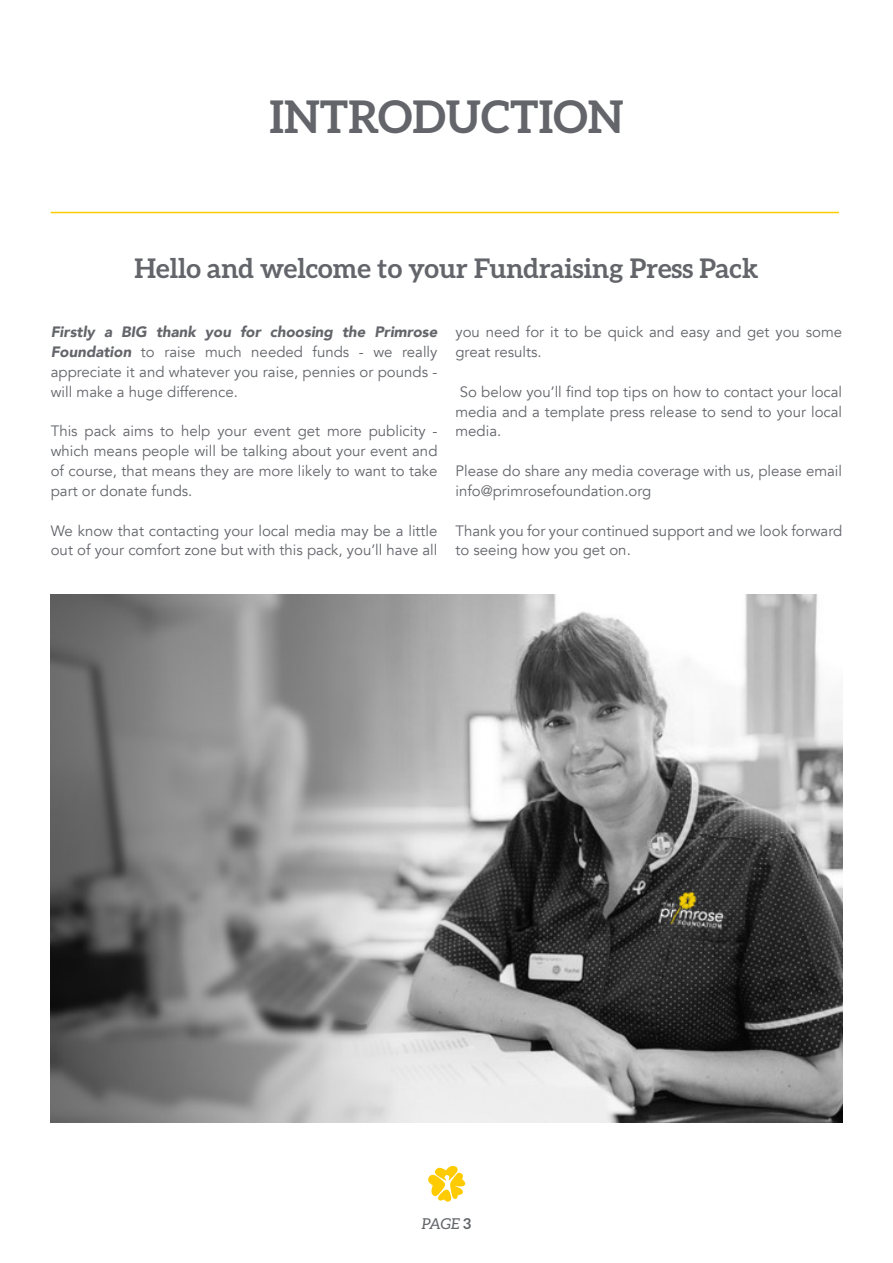
<style>
.page{position:relative;width:893px;height:1263px;background:#fff}
.page>*{position:absolute;margin:0;border:0;box-sizing:border-box;transform-origin:0 0}
.t1{font:700 45px "Aleo";color:#63656a}
.t2{font:700 27px "Aleo";color:#63656a}
.t3{font:15px/19.8px "Avenir";color:#63656a}
.t4{font:italic 15px "Aleo";color:#63656a}
.s1{font-weight:900;font-style:italic}
.s2{font-weight:700;font-style:normal}
</style>
<div class="page">
<hr style="left:51px;top:212px;width:788px;height:1px;background:#fecb00">
<svg style="left:428px;top:1166px;width:37px;height:36px"></svg>
<img style="left:51px;top:595px;width:791px;height:528px">
<p class="t1" style="left:269px;top:91px;width:356px">INTRODUCTION</p>
<p class="t2" style="left:135px;top:253px;width:625px">Hello and welcome to your Fundraising Press Pack</p>
<p class="t3" style="left:51px;top:323px;width:388px;text-align:justify"><span class="s1">Firstly a BIG thank you for choosing the Primrose Foundation</span> to raise much needed funds - we really appreciate it and whatever you raise, pennies or pounds - will make a huge difference.</p>
<p class="t3" style="left:51px;top:422px;width:388px;text-align:justify">This pack aims to help your event get more publicity - which means people will be talking about your event and of course, that means they are more likely to want to take part or donate funds.</p>
<p class="t3" style="left:51px;top:521px;width:388px">We know that contacting your local media may be a little out of your comfort zone but with this pack, you’ll have all</p>
<p class="t3" style="left:455px;top:323px;width:388px">you need for it to be quick and easy and get you some great results.</p>
<p class="t3" style="left:455px;top:382px;width:388px;text-align:justify">So below you’ll find top tips on how to contact your local media and a template press release to send to your local media.</p>
<p class="t3" style="left:455px;top:461px;width:388px">Please do share any media coverage with us, please email info@primrosefoundation.org</p>
<p class="t3" style="left:455px;top:521px;width:388px">Thank you for your continued support and we look forward to seeing how you get on.</p>
<p class="t4" style="left:422px;top:1215px;width:51px">PAGE <span class="s2">3</span></p>
</div>
